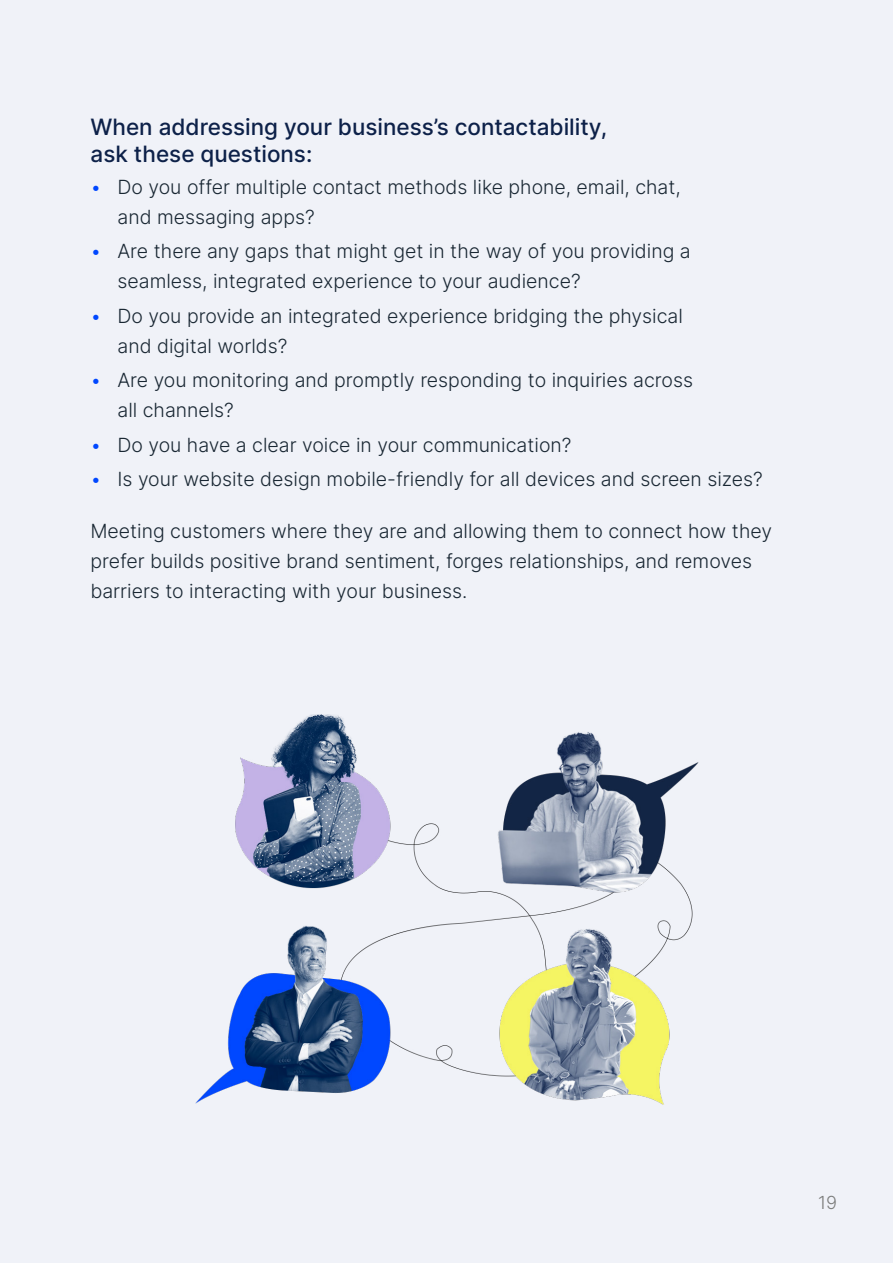
<style>
.page{position:relative;width:893px;height:1263px;background:#f0f2f8}
.page>*{position:absolute;margin:0;border:0;box-sizing:border-box;transform-origin:0 0}
.t1{font:500 22.5px/27px "Inter";color:#0d2149}
.t2{font:300 19.5px/30px "Inter";color:#192733}
.t3{font:300 18px "Inter";color:#7b7c7b}
.s1{color:#0047ff}
</style>
<div class="page">
<img style="left:195px;top:714px;width:504px;height:391px">
<p class="t1" style="left:91px;top:113px;width:518px">When addressing your business’s contactability, ask these questions:</p>
<p class="t2" style="left:118px;top:171px;width:565px;text-indent:-27px"><span class="s1">•</span> Do you offer multiple contact methods like phone, email, chat, and messaging apps?</p>
<p class="t2" style="left:118px;top:236px;width:575px;text-indent:-27px"><span class="s1">•</span> Are there any gaps that might get in the way of you providing a seamless, integrated experience to your audience?</p>
<p class="t2" style="left:118px;top:300px;width:567px;text-indent:-27px"><span class="s1">•</span> Do you provide an integrated experience bridging the physical and digital worlds?</p>
<p class="t2" style="left:117px;top:365px;width:577px;text-indent:-27px"><span class="s1">•</span> Are you monitoring and promptly responding to inquiries across all channels?</p>
<p class="t2" style="left:90px;top:429px;width:483px"><span class="s1">•</span> Do you have a clear voice in your communication?</p>
<p class="t2" style="left:90px;top:464px;width:674px"><span class="s1">•</span> Is your website design mobile-friendly for all devices and screen sizes?</p>
<p class="t2" style="left:90px;top:515px;width:683px">Meeting customers where they are and allowing them to connect how they prefer builds positive brand sentiment, forges relationships, and removes barriers to interacting with your business.</p>
<p class="t3" style="left:818px;top:1189px;width:21px">19</p>
</div>
